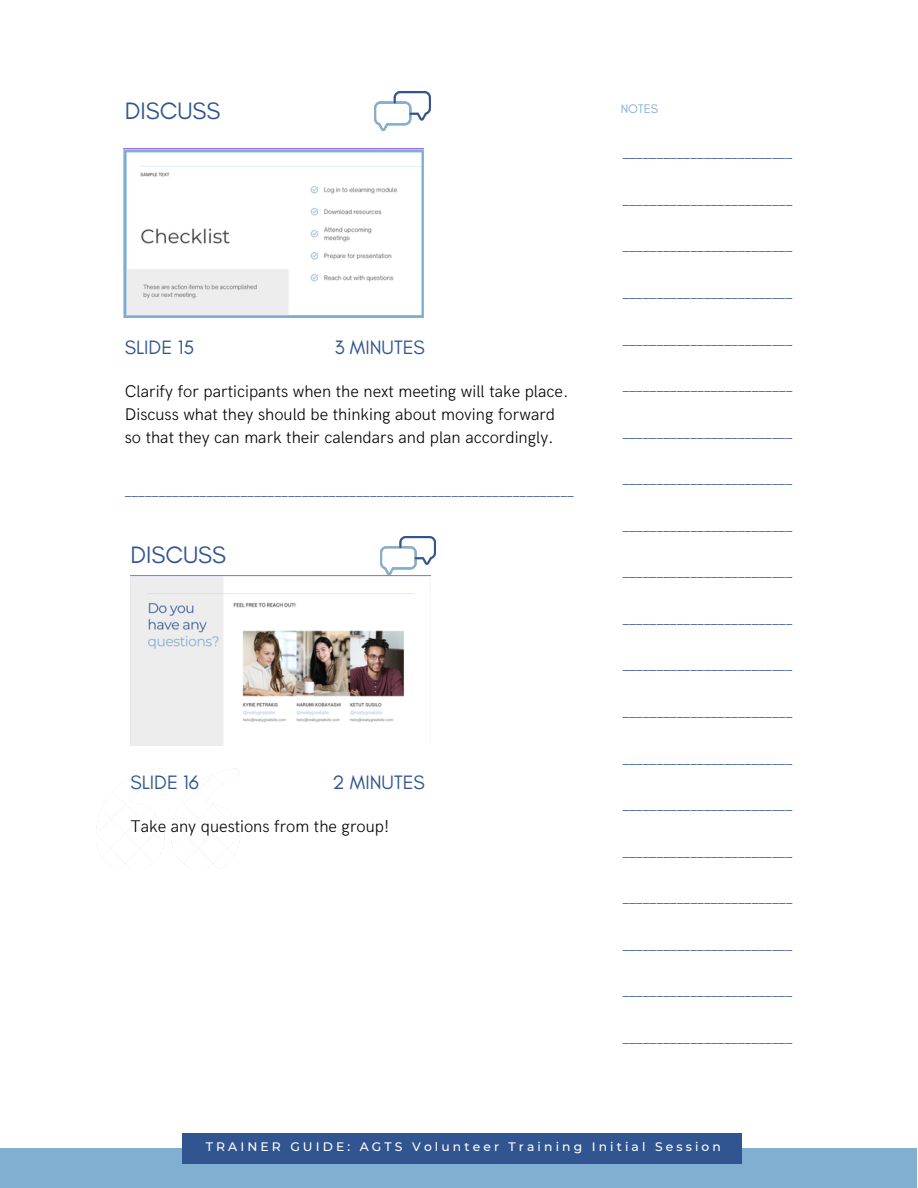
<style>
.page{position:relative;width:918px;height:1188px;background:#fff}
.page>*{position:absolute;margin:0;border:0;box-sizing:border-box;transform-origin:0 0}
.t1{font:24.15px "Glacial Indifference";color:#315591}
.t2{font:19.8px "Glacial Indifference";color:#315591}
.t3{font:300 16.95px "HK Grotesk";color:#315591}
.t4{font:300 16.95px/23.2px "HK Grotesk";color:#000}
.t5{font:12.6px "Glacial Indifference";color:#80afd2}
.t6{font:500 12.3px "Montserrat";letter-spacing:.255em;color:#fff}
</style>
<div class="page">
<img style="left:130px;top:575px;width:301px;height:170px">
<img style="left:123px;top:148px;width:300px;height:170px">
<div style="left:0;top:1149px;width:917px;height:39px;background:#80afd2"></div>
<div style="left:182px;top:1134px;width:560px;height:30px;background:#315591"></div>
<img style="left:375px;top:92px;width:55px;height:38px">
<img style="left:381px;top:536px;width:55px;height:39px">
<h1 class="t1" style="left:125px;top:96px;width:97px">DISCUSS</h1>
<p class="t2" style="left:334px;top:335px;width:92px">3 MINUTES</p>
<p class="t2" style="left:125px;top:335px;width:71px">SLIDE 15</p>
<p class="t4" style="left:125px;top:380px;width:445px">Clarify for participants when the next meeting will take place.<br>Discuss what they should be thinking about moving forward so that they can mark their calendars and plan accordingly.</p>
<p class="t3" style="left:123px;top:481px;width:454px">__________________________________________________________________</p>
<h1 class="t1" style="left:130px;top:541px;width:97px">DISCUSS</h1>
<p class="t2" style="left:332px;top:770px;width:94px">2 MINUTES</p>
<p class="t2" style="left:130px;top:770px;width:70px">SLIDE 16</p>
<p class="t4" style="left:130px;top:815px;width:260px">Take any questions from the group!</p>
<p class="t5" style="left:621px;top:101px;width:39px">NOTES</p>
<p class="t3" style="left:621px;top:143px;width:175px">_________________________</p>
<p class="t3" style="left:621px;top:190px;width:175px">_________________________</p>
<p class="t3" style="left:621px;top:236px;width:175px">_________________________</p>
<p class="t3" style="left:621px;top:283px;width:175px">_________________________</p>
<p class="t3" style="left:621px;top:329px;width:175px">_________________________</p>
<p class="t3" style="left:621px;top:376px;width:175px">_________________________</p>
<p class="t3" style="left:621px;top:422px;width:175px">_________________________</p>
<p class="t3" style="left:621px;top:469px;width:175px">_________________________</p>
<p class="t3" style="left:621px;top:516px;width:175px">_________________________</p>
<p class="t3" style="left:621px;top:562px;width:175px">_________________________</p>
<p class="t3" style="left:621px;top:609px;width:175px">_________________________</p>
<p class="t3" style="left:621px;top:655px;width:175px">_________________________</p>
<p class="t3" style="left:621px;top:702px;width:175px">_________________________</p>
<p class="t3" style="left:621px;top:748px;width:175px">_________________________</p>
<p class="t3" style="left:621px;top:795px;width:175px">_________________________</p>
<p class="t3" style="left:621px;top:842px;width:175px">_________________________</p>
<p class="t3" style="left:621px;top:888px;width:175px">_________________________</p>
<p class="t3" style="left:621px;top:935px;width:175px">_________________________</p>
<p class="t3" style="left:621px;top:981px;width:175px">_________________________</p>
<p class="t3" style="left:621px;top:1028px;width:175px">_________________________</p>
<p class="t6" style="left:206px;top:1139px;width:517px">TRAINER GUIDE: AGTS Volunteer Training Initial Session</p>
</div>
